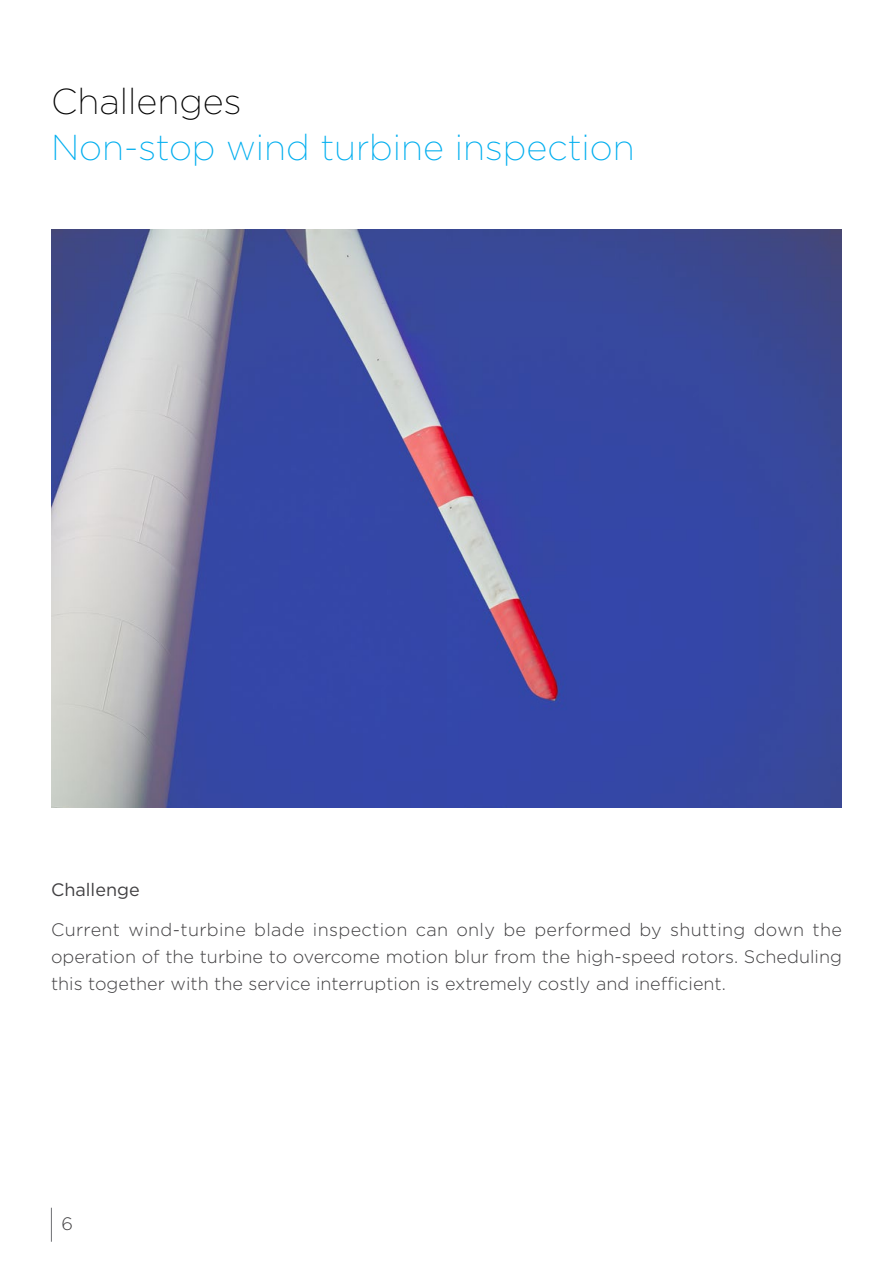
<style>
.page{position:relative;width:893px;height:1263px;background:#fff}
.page>*{position:absolute;margin:0;border:0;box-sizing:border-box;transform-origin:0 0}
.t1{font:200 36px "Gotham";color:#00aeef}
.t2{font:200 36px "Gotham";color:#000}
.t3{font:300 18px/27px "Gotham";color:#414042;text-align:justify}
.t4{font:18px "Gotham";color:#414042}
</style>
<div class="page">
<img style="left:51px;top:230px;width:791px;height:578px">
<hr style="left:51px;top:1208px;width:1px;height:34px;background:#6f7073">
<h1 class="t2" style="left:51px;top:85px;width:192px">Challenges</h1>
<h1 class="t1" style="left:51px;top:131px;width:585px">Non-stop wind turbine inspection</h1>
<p class="t4" style="left:51px;top:881px;width:90px">Challenge</p>
<p class="t3" style="left:51px;top:917px;width:792px">Current wind-turbine blade inspection can only be performed by shutting down the operation of the turbine to overcome motion blur from the high-speed rotors. Scheduling this together with the service interruption is extremely costly and inefficient.</p>
<p class="t3" style="left:61px;top:1211px;width:13px">6</p>
</div>
